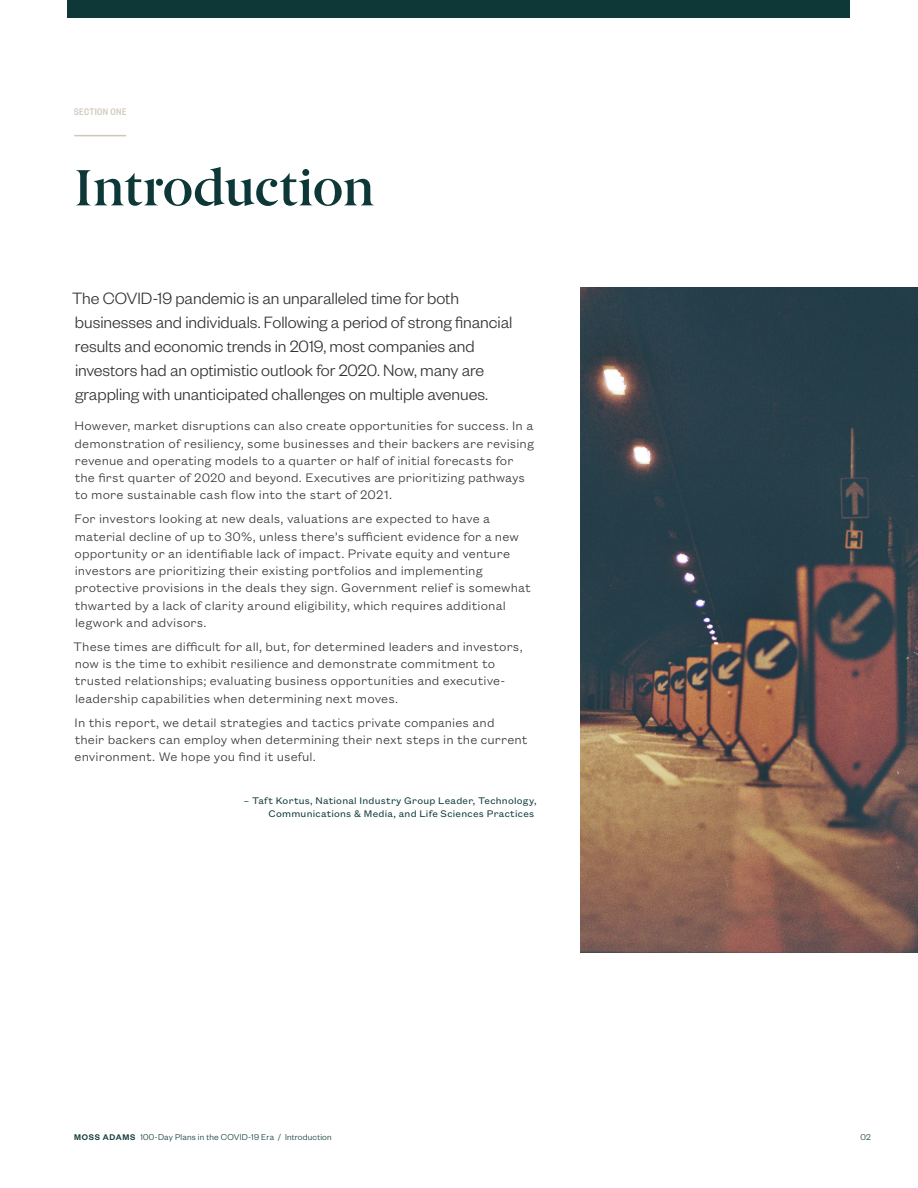
<style>
.page{position:relative;width:918px;height:1188px;background:#fff}
.page>*{position:absolute;margin:0;border:0;box-sizing:border-box;transform-origin:0 0}
.t1{font:51px "Berlingske Serif D Bd";letter-spacing:-.01em;color:#0e3837}
.t2{font:300 18px/24px "Founders Grotesk";letter-spacing:-.005em;color:#333}
.t3{font:300 13.5px/17.2px "Founders Grotesk Text";letter-spacing:.01em;color:#333}
.t4{font:10.5px/12.6px "Founders Grotesk Text";letter-spacing:.02em;color:#0e3837;text-align:right}
.t5{font:500 10.5px "Founders Grotesk Cond";letter-spacing:.04em;color:#cfc7ba}
.t6{font:300 9.3px "Founders Grotesk";letter-spacing:.025em;color:#0e3837}
.s1{font-weight:500;font-size:9px}
</style>
<div class="page">
<img style="left:580px;top:287px;width:338px;height:666px">
<hr style="left:74px;top:135px;width:52px;height:1px;background:#cfc7ba">
<div style="left:68px;top:0;width:782px;height:18px;background:#0e3837"></div>
<p class="t5" style="left:74px;top:105px;width:54px">SECTION ONE</p>
<h1 class="t1" style="left:74px;top:153px;width:302px">Introduction</h1>
<p class="t2" style="left:72px;top:285px;width:442px">The COVID-19 pandemic is an unparalleled time for both businesses and individuals. Following a period of strong financial results and economic trends in 2019, most companies and investors had an optimistic outlook for 2020. Now, many are grappling with unanticipated challenges on multiple avenues.</p>
<p class="t3" style="left:75px;top:416px;width:461px">However, market disruptions can also create opportunities for success. In a demonstration of resiliency, some businesses and their backers are revising revenue and operating models to a quarter or half of initial forecasts for the first quarter of 2020 and beyond. Executives are prioritizing pathways to more sustainable cash flow into the start of 2021.</p>
<p class="t3" style="left:75px;top:509px;width:458px">For investors looking at new deals, valuations are expected to have a material decline of up to 30%, unless there’s sufficient evidence for a new opportunity or an identifiable lack of impact. Private equity and venture investors are prioritizing their existing portfolios and implementing protective provisions in the deals they sign. Government relief is somewhat thwarted by a lack of clarity around eligibility, which requires additional legwork and advisors.</p>
<p class="t3" style="left:73px;top:637px;width:451px">These times are difficult for all, but, for determined leaders and investors, now is the time to exhibit resilience and demonstrate commitment to trusted relationships; evaluating business opportunities and executive&shy;leadership capabilities when determining next moves.</p>
<p class="t3" style="left:75px;top:713px;width:455px">In this report, we detail strategies and tactics private companies and<br>their backers can employ when determining their next steps in the current environment. We hope you find it useful.</p>
<p class="t4" style="left:244px;top:794px;width:294px">– Taft Kortus, National Industry Group Leader, Technology,<br>Communications &amp; Media, and Life Sciences Practices</p>
<p class="t6" style="left:74px;top:1131px;width:259px"><span class="s1">MOSS ADAMS</span> 100-Day Plans in the COVID-19 Era / Introduction</p>
<p class="t6" style="left:860px;top:1131px;width:12px">02</p>
</div>
